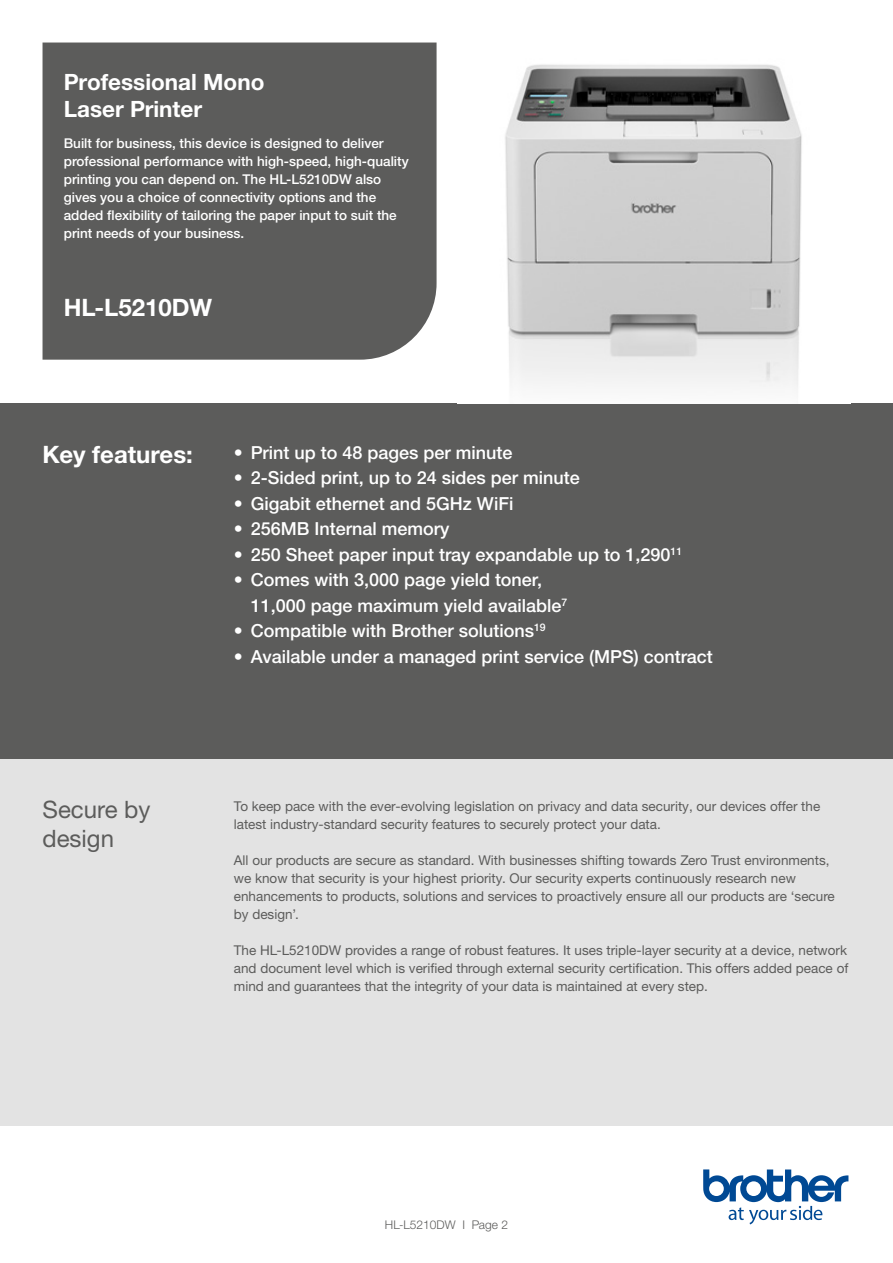
<style>
.page{position:relative;width:893px;height:1263px;background:#fff}
.page>*{position:absolute;margin:0;border:0;box-sizing:border-box;transform-origin:0 0}
.t1{font:700 24px "Helvetica Neue LTW1 G";color:#fff}
.t2{font:24px/28.5px "Helvetica Neue LTW1 G";color:#5c5c5b}
.t3{font:700 22.5px/27px "Helvetica Neue LTW1 G";color:#fff}
.t4{font:500 18px/25.5px "Helvetica Neue LTW1 G";color:#fff}
.t5{font:13.5px/18px "Helvetica Neue LTW1 G";color:#5c5c5b}
.t6{font:500 13.5px/18px "Helvetica Neue LTW1 G";color:#fff}
.t7{font:300 12px "Helvetica Neue LTW1 G";color:#5c5c5b}
</style>
<div class="page">
<div style="left:0;top:759px;width:893px;height:366px;background:#e3e3e3"></div>
<div style="left:0;top:404px;width:893px;height:355px;background:#5c5c5b"></div>
<img style="left:505px;top:64px;width:297px;height:324px">
<svg style="left:703px;top:1169px;width:145px;height:55px"></svg>
<div style="left:43px;top:43px;width:394px;height:317px;background:#5c5c5b"></div>
<h2 class="t3" style="left:64px;top:69px;width:202px">Professional Mono<br>Laser Printer</h2>
<p class="t6" style="left:64px;top:135px;width:346px">Built for business, this device is designed to deliver professional performance with high-speed, high-quality printing you can depend on. The HL-L5210DW also gives you a choice of connectivity options and the added flexibility of tailoring the paper input to suit the print needs of your business.</p>
<h1 class="t1" style="left:64px;top:293px;width:150px">HL-L5210DW</h1>
<h1 class="t1" style="left:43px;top:440px;width:152px">Key features:</h1>
<h3 class="t4" style="left:234px;top:440px;width:280px">• Print up to 48 pages per minute</h3>
<h3 class="t4" style="left:234px;top:465px;width:347px">• 2-Sided print, up to 24 sides per minute</h3>
<h3 class="t4" style="left:234px;top:491px;width:281px">• Gigabit ethernet and 5GHz WiFi</h3>
<h3 class="t4" style="left:234px;top:516px;width:217px">• 256MB Internal memory</h3>
<h3 class="t4" style="left:234px;top:542px;width:450px">• 250 Sheet paper input tray expandable up to 1,290<sup>11</sup></h3>
<h3 class="t4" style="left:251px;top:567px;width:318px;text-indent:-17px">• Comes with 3,000 page yield toner,<br>11,000 page maximum yield available<sup>7</sup></h3>
<h3 class="t4" style="left:234px;top:618px;width:313px">• Compatible with Brother solutions<sup>19</sup></h3>
<h3 class="t4" style="left:234px;top:644px;width:480px">• Available under a managed print service (MPS) contract</h3>
<h1 class="t2" style="left:43px;top:795px;width:110px">Secure by design</h1>
<p class="t5" style="left:234px;top:797px;width:588px">To keep pace with the ever-evolving legislation on privacy and data security, our devices offer the latest industry-standard security features to securely protect your data.</p>
<p class="t5" style="left:234px;top:851px;width:602px">All our products are secure as standard. With businesses shifting towards Zero Trust environments, we know that security is your highest priority. Our security experts continuously research new enhancements to products, solutions and services to proactively ensure all our products are ‘secure by design’.</p>
<p class="t5" style="left:234px;top:941px;width:616px;text-align:justify">The HL-L5210DW provides a range of robust features. It uses triple-layer security at a device, network and document level which is verified through external security certification. This offers added peace of mind and guarantees that the integrity of your data is maintained at every step.</p>
<p class="t7" style="left:385px;top:1217px;width:125px">HL-L5210DW I Page 2</p>
</div>
